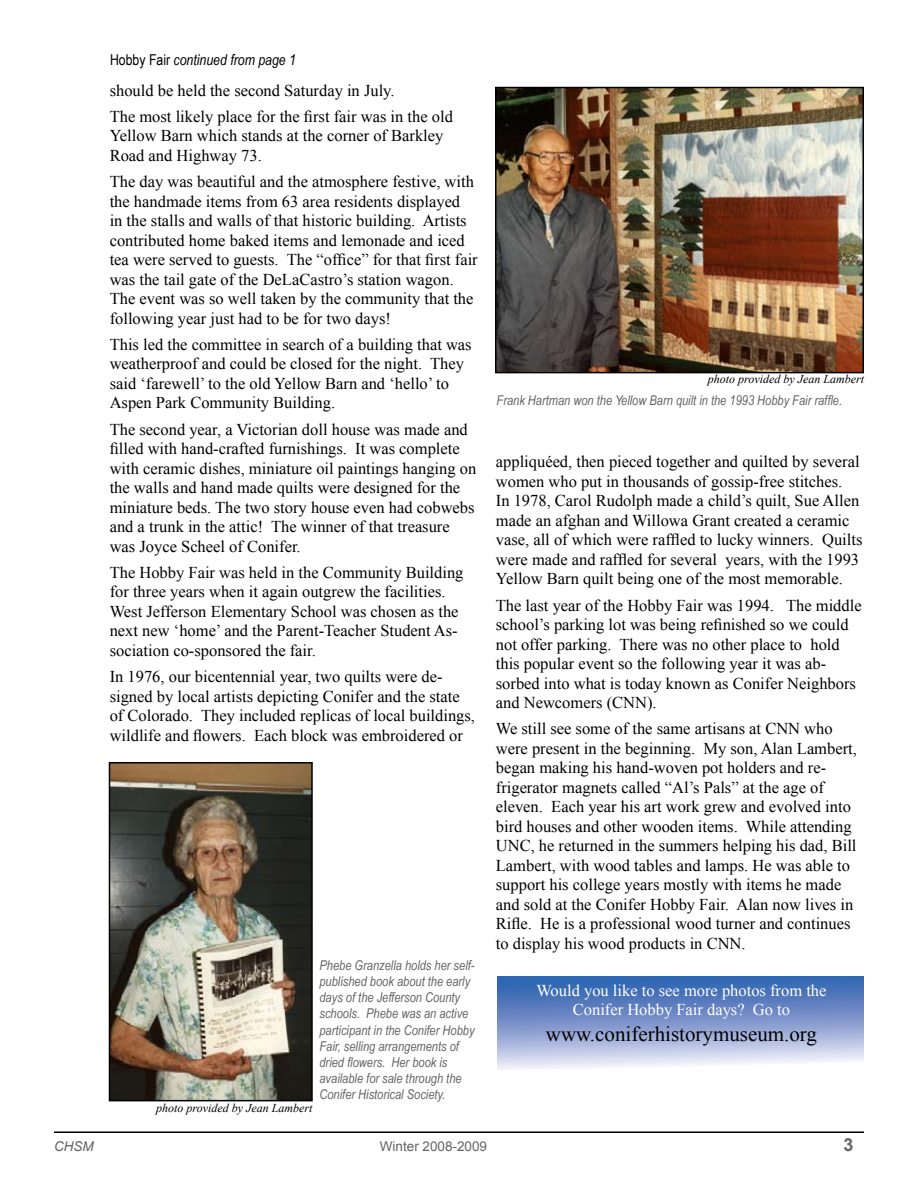
<style>
.page{position:relative;width:918px;height:1188px;background:#fff}
.page>*{position:absolute;margin:0;border:0;box-sizing:border-box;transform-origin:0 0}
.t1{font:21px "Times New Roman";color:#000}
.t2{font:700 18px "Arial";color:#666465}
.t3{font:16.5px/19.5px "Times New Roman";color:#000}
.t4{font:16.5px/19.5px "Times New Roman";color:#fff;text-align:center}
.t5{font:italic 15px "Arial Narrow";color:#000}
.t6{font:italic 13.5px/16.2px "Arial Narrow";color:#666465}
.t7{font:13.5px "Arial";color:#666465}
.t8{font:italic 13.5px "Arial";color:#666465}
.t9{font:italic 12px "Times New Roman";color:#000}
.s1{font-style:normal}
</style>
<div class="page">
<hr style="left:54px;top:1131px;width:810px;height:2px;background:#000">
<img style="left:498px;top:90px;width:363px;height:280px">
<div style="left:495px;top:87px;width:369px;height:286px;border:2px solid #000"></div>
<img style="left:112px;top:765px;width:198px;height:333px">
<div style="left:109px;top:762px;width:204px;height:339px;border:2px solid #000"></div>
<svg style="left:498px;top:976px;width:365px;height:93px;background:#879fd0"></svg>
<p class="t5" style="left:110px;top:49px;width:187px"><span class="s1">Hobby Fair</span> continued from page 1</p>
<p class="t3" style="left:110px;top:77px;width:345px;line-height:26.2px">should be held the second Saturday in July.<br>The most likely place for the first fair was in the old</p>
<p class="t3" style="left:110px;top:126px;width:335px">Yellow Barn which stands at the corner of Barkley<br>Road and Highway 73.</p>
<p class="t3" style="left:110px;top:172px;width:370px">The day was beautiful and the atmosphere festive, with the handmade items from 63 area residents displayed<br>in the stalls and walls of that historic building. Artists contributed home baked items and lemonade and iced tea were served to guests. The “office” for that first fair was the tail gate of the DeLaCastro’s station wagon.<br>The event was so well taken by the community that the following year just had to be for two days!</p>
<p class="t3" style="left:110px;top:334px;width:364px">This led the committee in search of a building that was weatherproof and could be closed for the night. They said ‘farewell’ to the old Yellow Barn and ‘hello’ to Aspen Park Community Building.</p>
<p class="t3" style="left:110px;top:419px;width:368px">The second year, a Victorian doll house was made and filled with hand-crafted furnishings. It was complete with ceramic dishes, miniature oil paintings hanging on the walls and hand made quilts were designed for the miniature beds. The two story house even had cobwebs and a trunk in the attic! The winner of that treasure was Joyce Scheel of Conifer.</p>
<p class="t3" style="left:110px;top:562px;width:355px">The Hobby Fair was held in the Community Building for three years when it again outgrew the facilities.<br>West Jefferson Elementary School was chosen as the next new ‘home’ and the Parent-Teacher Student As&shy;sociation co-sponsored the fair.</p>
<p class="t3" style="left:110px;top:667px;width:367px">In 1976, our bicentennial year, two quilts were de&shy;signed by local artists depicting Conifer and the state of Colorado. They included replicas of local buildings, wildlife and flowers. Each block was embroidered or</p>
<p class="t6" style="left:320px;top:957px;width:157px">Phebe Granzella holds her self&shy;published book about the early days of the Jefferson County schools. Phebe was an active participant in the Conifer Hobby<br>Fair, selling arrangements of dried flowers. Her book is available for sale through the<br>Conifer Historical Society.</p>
<p class="t9" style="left:156px;top:1099px;width:158px">photo provided by Jean Lambert</p>
<p class="t9" style="left:708px;top:371px;width:158px">photo provided by Jean Lambert</p>
<p class="t6" style="left:497px;top:392px;width:347px">Frank Hartman won the Yellow Barn quilt in the 1993 Hobby Fair raffle.</p>
<p class="t3" style="left:496px;top:452px;width:368px">appliquéed, then pieced together and quilted by several women who put in thousands of gossip-free stitches.<br>In 1978, Carol Rudolph made a child’s quilt, Sue Allen made an afghan and Willowa Grant created a ceramic vase, all of which were raffled to lucky winners. Quilts were made and raffled for several years, with the 1993<br>Yellow Barn quilt being one of the most memorable.</p>
<p class="t3" style="left:496px;top:595px;width:367px">The last year of the Hobby Fair was 1994. The middle school’s parking lot was being refinished so we could not offer parking. There was no other place to hold this popular event so the following year it was ab&shy;sorbed into what is today known as Conifer Neighbors and Newcomers (CNN).</p>
<p class="t3" style="left:496px;top:719px;width:363px">We still see some of the same artisans at CNN who were present in the beginning. My son, Alan Lambert, began making his hand-woven pot holders and re&shy;frigerator magnets called “Al’s Pals” at the age of eleven. Each year his art work grew and evolved into bird houses and other wooden items. While attending UNC, he returned in the summers helping his dad, Bill Lambert, with wood tables and lamps. He was able to support his college years mostly with items he made and sold at the Conifer Hobby Fair. Alan now lives in Rifle. He is a professional wood turner and continues to display his wood products in CNN.</p>
<p class="t4" style="left:536px;top:980px;width:292px">Would you like to see more photos from the<br>Conifer Hobby Fair days? Go to</p>
<p class="t1" style="left:546px;top:1020px;width:273px">www.coniferhistorymuseum.org</p>
<p class="t8" style="left:54px;top:1137px;width:41px">CHSM</p>
<p class="t7" style="left:380px;top:1137px;width:109px">Winter 2008-2009</p>
<p class="t2" style="left:843px;top:1133px;width:12px">3</p>
</div>
